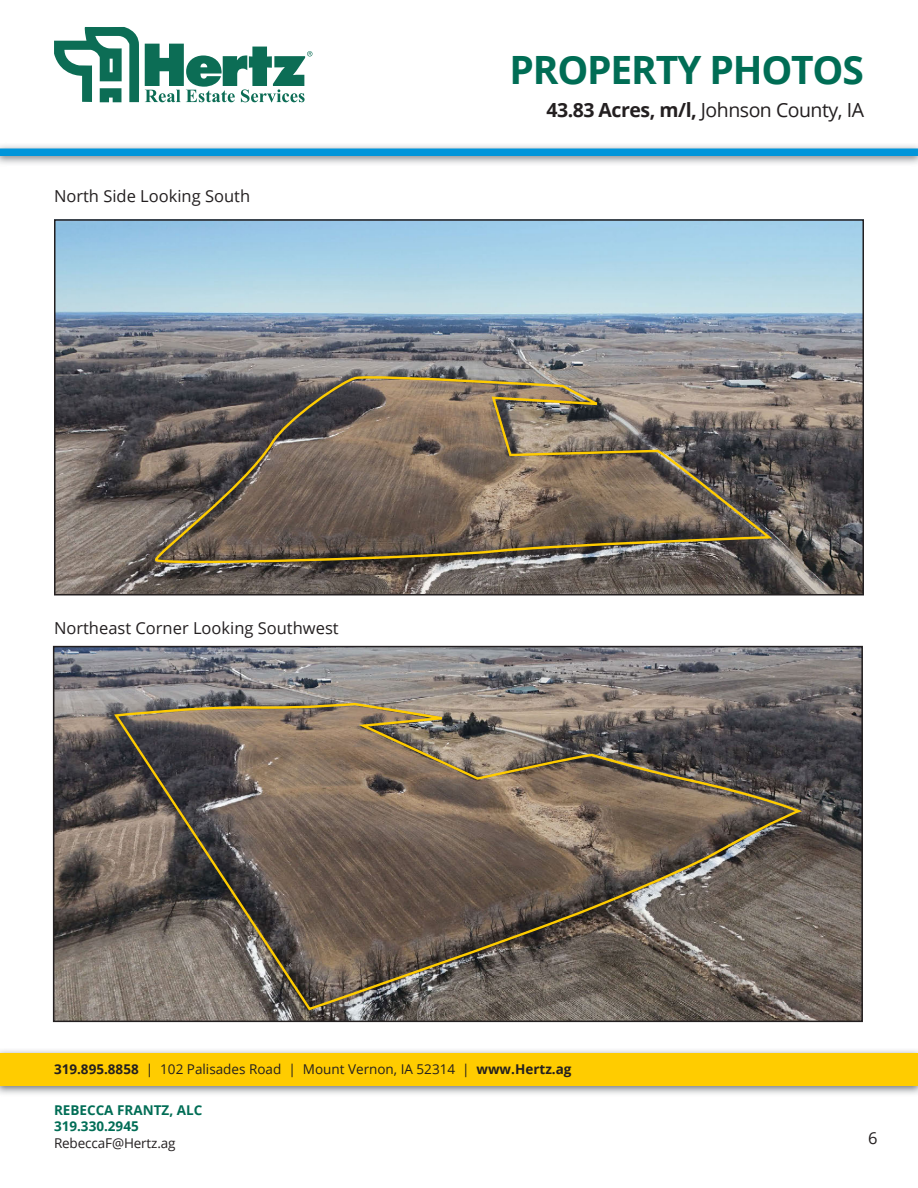
<style>
.page{position:relative;width:918px;height:1188px;background:#fff}
.page>*{position:absolute;margin:0;border:0;box-sizing:border-box;transform-origin:0 0}
.t1{font:700 39px "Open Sans";letter-spacing:-.03em;color:#006d55}
.t2{font:19.5px "Open Sans";letter-spacing:-.025em;color:#231f20}
.t3{font:16.5px "Open Sans";color:#231f20}
.t4{font:13.5px "Open Sans";color:#231f20}
.t5{font:700 13.5px/16.5px "Open Sans";color:#006d55}
.s1{font-weight:700}
</style>
<div class="page">
<img style="left:0;top:1050px;width:918px;height:44px">
<div style="left:0;top:1053px;width:918px;height:32px;background:#fc0"></div>
<svg style="left:54px;top:27px;width:85px;height:75px"></svg>
<svg style="left:145px;top:44px;width:167px;height:58px"></svg>
<div style="left:0;top:148px;width:918px;height:8px;background:#0095da"></div>
<img style="left:57px;top:222px;width:804px;height:371px">
<svg style="left:154px;top:372px;width:617px;height:194px;background:#75685a"></svg>
<div style="left:54px;top:219px;width:810px;height:377px;border:2px solid #231f20"></div>
<img style="left:56px;top:649px;width:804px;height:370px">
<svg style="left:114px;top:702px;width:687px;height:315px;background:#716458"></svg>
<div style="left:53px;top:646px;width:810px;height:376px;border:2px solid #231f20"></div>
<h1 class="t1" style="left:509px;top:42px;width:356px">PROPERTY PHOTOS</h1>
<p class="t3" style="left:54px;top:184px;width:198px">North Side Looking South</p>
<p class="t3" style="left:54px;top:616px;width:286px">Northeast Corner Looking Southwest</p>
<h2 class="t2" style="left:546px;top:97px;width:319px"><span class="s1">43.83 Acres, m/l,</span> Johnson County, IA</h2>
<p class="t4" style="left:54px;top:1059px;width:519px"><span class="s1">319.895.8858</span> | 102 Palisades Road | Mount Vernon, IA 52314 | <span class="s1">www.Hertz.ag</span></p>
<p class="t5" style="left:54px;top:1101px;width:150px">REBECCA FRANTZ, ALC<br>319.330.2945</p>
<p class="t4" style="left:54px;top:1133px;width:123px">RebeccaF@Hertz.ag</p>
<p class="t3" style="left:868px;top:1127px;width:11px">6</p>
</div>
